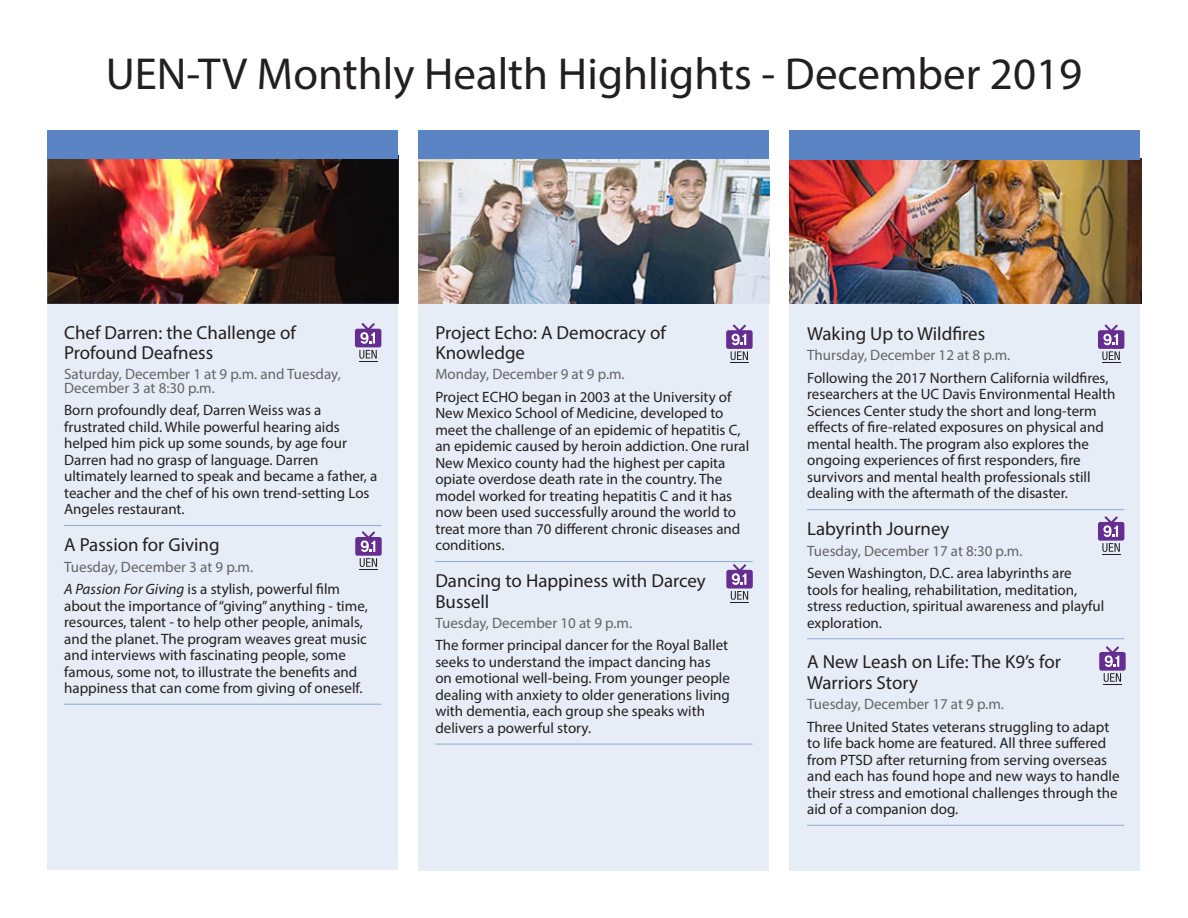
<style>
.page{position:relative;width:1188px;height:918px;background:#fff}
.page>*{position:absolute;margin:0;border:0;box-sizing:border-box;transform-origin:0 0}
.Headline{font:45px "Myriad Pro";color:#231f20}
.Program_Title{font:18.9px/20.4px "Myriad Pro";color:#231f20}
.Body_copy___no_rule{font:18.9px/20.4px "Myriad Pro";color:#231f20}
.Body_copy{font:15px/16.5px "Myriad Pro";color:#231f20}
.Date_and_Time{font:15px/13.5px "Myriad Pro";color:#636466}
.s1{font-style:italic}
</style>
<div class="page">
<div style="left:789px;top:156px;width:351px;height:715px;background:#e7edf6"></div>
<div style="left:47px;top:156px;width:351px;height:714px;background:#e7edf6"></div>
<div style="left:418px;top:156px;width:352px;height:715px;background:#e7edf6"></div>
<img style="left:789px;top:159px;width:352px;height:145px">
<img style="left:418px;top:159px;width:352px;height:145px">
<div style="left:47px;top:156px;width:351px;height:148px;background:#5b84c5;opacity:.75"></div>
<hr style="left:64px;top:525px;width:317px;height:1px;background:#8ca9d6">
<hr style="left:64px;top:704px;width:317px;height:1px;background:#8ca9d6">
<hr style="left:807px;top:509px;width:317px;height:1px;background:#8ca9d6">
<hr style="left:807px;top:638px;width:317px;height:1px;background:#8ca9d6">
<hr style="left:807px;top:825px;width:317px;height:1px;background:#8ca9d6">
<svg style="left:355px;top:323px;width:26px;height:39px"></svg>
<svg style="left:1098px;top:324px;width:26px;height:39px"></svg>
<hr style="left:435px;top:561px;width:318px;height:1px;background:#8ca9d6">
<hr style="left:435px;top:744px;width:318px;height:1px;background:#8ca9d6">
<svg style="left:726px;top:324px;width:27px;height:39px"></svg>
<svg style="left:355px;top:531px;width:27px;height:39px"></svg>
<svg style="left:1099px;top:646px;width:27px;height:39px"></svg>
<svg style="left:726px;top:564px;width:27px;height:39px"></svg>
<svg style="left:1098px;top:516px;width:26px;height:39px"></svg>
<div style="left:47px;top:130px;width:351px;height:29px;background:#5b84c5"></div>
<div style="left:418px;top:130px;width:352px;height:29px;background:#5b84c5"></div>
<div style="left:789px;top:130px;width:351px;height:30px;background:#5b84c5"></div>
<p class="Headline" style="left:106px;top:46px;width:978px">UEN-TV Monthly Health Highlights - December 2019</p>
<p class="Program_Title" style="left:64px;top:322px;width:233px">Chef Darren: the Challenge of<br>Profound Deafness</p>
<p class="Date_and_Time" style="left:64px;top:367px;width:278px">Saturday, December 1 at 9 p.m. and Tuesday,<br>December 3 at 8:30 p.m.</p>
<p class="Body_copy" style="left:64px;top:402px;width:315px">Born profoundly deaf, Darren Weiss was a frustrated child. While powerful hearing aids helped him pick up some sounds, by age four Darren had no grasp of language. Darren ultimately learned to speak and became a father, a teacher and the chef of his own trend-setting Los Angeles restaurant.</p>
<p class="Program_Title" style="left:64px;top:534px;width:157px">A Passion for Giving</p>
<p class="Date_and_Time" style="left:64px;top:560px;width:191px">Tuesday, December 3 at 9 p.m.</p>
<p class="Body_copy" style="left:64px;top:581px;width:305px"><span class="s1">A Passion For Giving</span> is a stylish, powerful film about the importance of “giving” anything - time, resources, talent - to help other people, animals, and the planet. The program weaves great music and interviews with fascinating people, some famous, some not, to illustrate the benefits and happiness that can come from giving of oneself.</p>
<p class="Body_copy___no_rule" style="left:435px;top:322px;width:232px">Project Echo: A Democracy of<br>Knowledge</p>
<p class="Date_and_Time" style="left:435px;top:367px;width:191px">Monday, December 9 at 9 p.m.</p>
<p class="Body_copy" style="left:435px;top:388px;width:316px">Project ECHO began in 2003 at the University of New Mexico School of Medicine, developed to meet the challenge of an epidemic of hepatitis C, an epidemic caused by heroin addiction. One rural New Mexico county had the highest per capita opiate overdose death rate in the country. The model worked for treating hepatitis C and it has now been used successfully around the world to treat more than 70 different chronic diseases and conditions.</p>
<p class="Program_Title" style="left:435px;top:570px;width:272px">Dancing to Happiness with Darcey<br>Bussell</p>
<p class="Date_and_Time" style="left:435px;top:616px;width:198px">Tuesday, December 10 at 9 p.m.</p>
<p class="Body_copy" style="left:435px;top:637px;width:296px">The former principal dancer for the Royal Ballet seeks to understand the impact dancing has on emotional well-being. From younger people dealing with anxiety to older generations living with dementia, each group she speaks with delivers a powerful story.</p>
<p class="Body_copy___no_rule" style="left:807px;top:323px;width:180px">Waking Up to Wildfires</p>
<p class="Date_and_Time" style="left:807px;top:348px;width:205px">Thursday, December 12 at 8 p.m.</p>
<p class="Body_copy" style="left:807px;top:369px;width:310px">Following the 2017 Northern California wildfires, researchers at the UC Davis Environmental Health Sciences Center study the short and long-term effects of fire-related exposures on physical and mental health. The program also explores the ongoing experiences of first responders, fire survivors and mental health professionals still dealing with the aftermath of the disaster.</p>
<p class="Program_Title" style="left:807px;top:519px;width:144px">Labyrinth Journey</p>
<p class="Date_and_Time" style="left:807px;top:544px;width:217px">Tuesday, December 17 at 8:30 p.m.</p>
<p class="Body_copy" style="left:807px;top:565px;width:299px">Seven Washington, D.C. area labyrinths are tools for healing, rehabilitation, meditation, stress reduction, spiritual awareness and playful exploration.</p>
<p class="Program_Title" style="left:807px;top:652px;width:255px">A New Leash on Life: The K9’s for<br>Warriors Story</p>
<p class="Date_and_Time" style="left:807px;top:697px;width:198px">Tuesday, December 17 at 9 p.m.</p>
<p class="Body_copy" style="left:807px;top:718px;width:314px">Three United States veterans struggling to adapt to life back home are featured. All three suffered from PTSD after returning from serving overseas and each has found hope and new ways to handle their stress and emotional challenges through the aid of a companion dog.</p>
</div>
